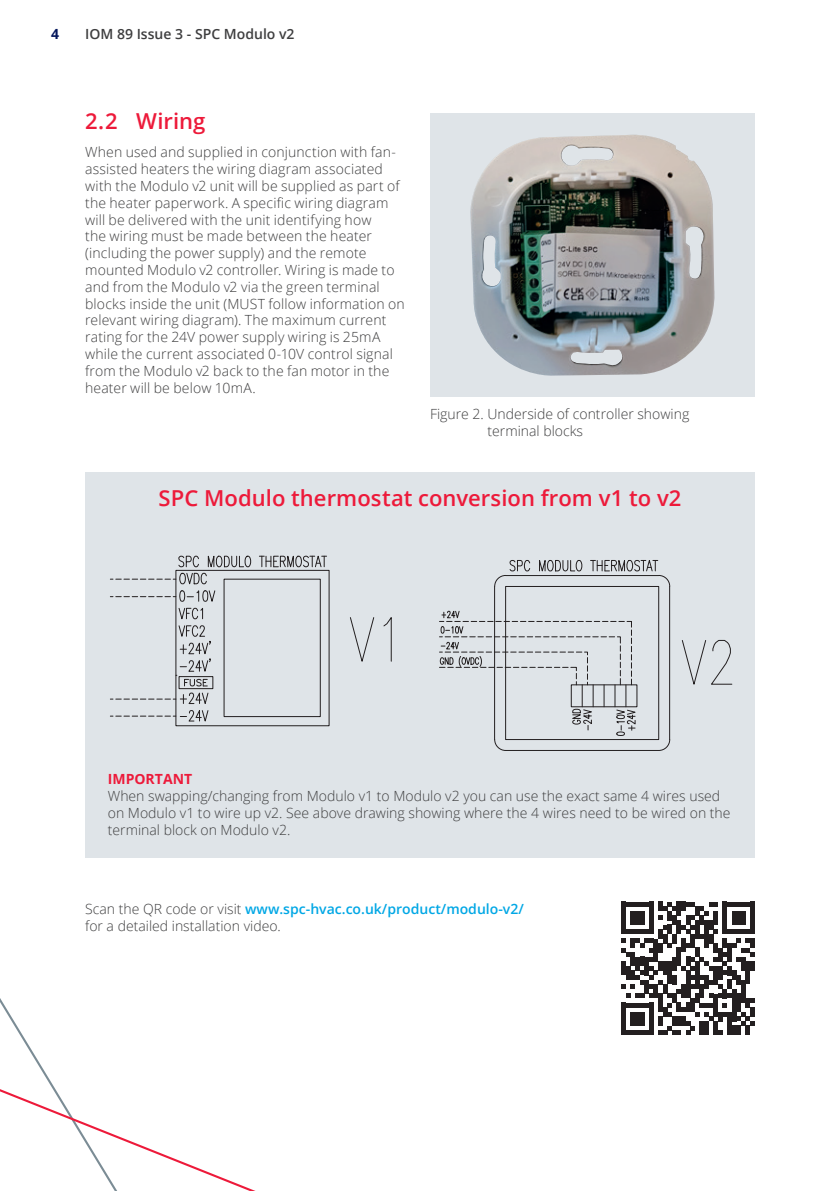
<style>
.page{position:relative;width:840px;height:1191px;background:#fff}
.page>*{position:absolute;margin:0;border:0;box-sizing:border-box;transform-origin:0 0}
.t1{font:600 22px "Open Sans";color:#ed1a3a}
.t2{font:300 14px/16.8px "Open Sans";letter-spacing:.01em;color:#3e3e3f}
.t3{font:600 14px "Open Sans";color:#3e3e3f}
.t4{font:700 14px "Open Sans";color:#ed1a3a}
.t5{font:700 14px "Open Sans";color:#04175c}
.s1{font-weight:600;color:#00a7e5}
</style>
<div class="page">
<svg style="left:0;top:998px;width:256px;height:193px"></svg>
<div style="left:430px;top:113px;width:324px;height:284px;background:#dfe4e8"></div>
<div style="left:85px;top:472px;width:669px;height:385px;background:#dfe4e8"></div>
<img style="left:470px;top:135px;width:245px;height:241px">
<svg style="left:621px;top:901px;width:133px;height:134px"></svg>
<div style="left:175px;top:570px;width:154px;height:156px;border:1px solid #231f20"></div>
<svg style="left:259px;top:555px;width:67px;height:13px"></svg>
<svg style="left:110px;top:555px;width:141px;height:168px"></svg>
<svg style="left:350px;top:617px;width:24px;height:45px"></svg>
<svg style="left:383px;top:617px;width:8px;height:45px"></svg>
<div style="left:505px;top:586px;width:153px;height:154px;border:1px solid #231f20"></div>
<hr style="left:505px;top:575px;width:153px;height:1px;background:#231f20">
<hr style="left:669px;top:586px;width:1px;height:153px;background:#231f20">
<hr style="left:494px;top:586px;width:1px;height:153px;background:#231f20">
<hr style="left:505px;top:750px;width:153px;height:1px;background:#231f20">
<svg style="left:657px;top:739px;width:13px;height:11px"></svg>
<svg style="left:494px;top:560px;width:36px;height:27px"></svg>
<svg style="left:539px;top:560px;width:43px;height:12px"></svg>
<svg style="left:590px;top:560px;width:80px;height:27px"></svg>
<svg style="left:681px;top:640px;width:50px;height:45px"></svg>
<svg style="left:439px;top:609px;width:198px;height:141px"></svg>
<p class="t5" style="left:51px;top:24px;width:9px">4</p>
<p class="t3" style="left:85px;top:24px;width:211px">IOM 89 Issue 3 - SPC Modulo v2</p>
<h1 class="t1" style="left:85px;top:106px;width:122px">2.2 Wiring</h1>
<p class="t2" style="left:85px;top:143px;width:321px">When used and supplied in conjunction with fan&shy;assisted heaters the wiring diagram associated with the Modulo v2 unit will be supplied as part of the heater paperwork. A specific wiring diagram will be delivered with the unit identifying how<br>the wiring must be made between the heater (including the power supply) and the remote mounted Modulo v2 controller. Wiring is made to and from the Modulo v2 via the green terminal blocks inside the unit (MUST follow information on relevant wiring diagram). The maximum current rating for the 24V power supply wiring is 25mA while the current associated 0-10V control signal from the Modulo v2 back to the fan motor in the heater will be below 10mA.</p>
<p class="t2" style="left:487px;top:405px;width:203px;text-indent:-57px">Figure 2. Underside of controller showing terminal blocks</p>
<h1 class="t1" style="left:158px;top:483px;width:524px">SPC Modulo thermostat conversion from v1 to v2</h1>
<p class="t4" style="left:108px;top:769px;width:86px">IMPORTANT</p>
<p class="t2" style="left:108px;top:787px;width:624px">When swapping/changing from Modulo v1 to Modulo v2 you can use the exact same 4 wires used on Modulo v1 to wire up v2. See above drawing showing where the 4 wires need to be wired on the terminal block on Modulo v2.</p>
<p class="t2" style="left:85px;top:900px;width:440px">Scan the QR code or visit <span class="s1">www.spc-hvac.co.uk/product/modulo-v2/ </span>for a detailed installation video.</p>
</div>
